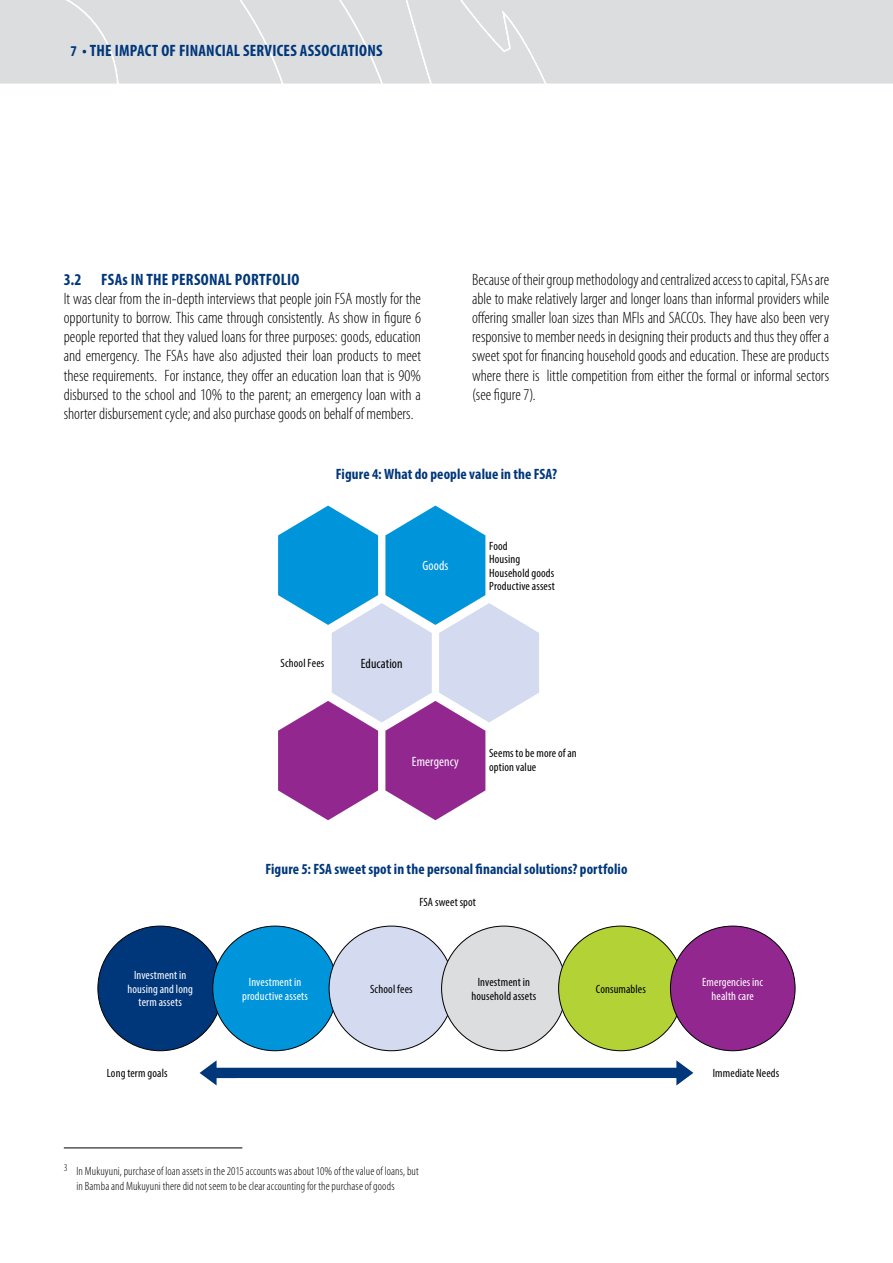
<style>
.page{position:relative;width:893px;height:1263px;background:#fff}
.page>*{position:absolute;margin:0;border:0;box-sizing:border-box;transform-origin:0 0}
.t1{font:300 condensed 16.5px/19.2px "Myriad Pro";color:#000;text-align:justify}
.t2{font:700 condensed 16.5px "Myriad Pro";letter-spacing:.015em;color:#00377b}
.t3{font:700 condensed 15px "Myriad Pro";letter-spacing:.005em;color:#00377b}
.t4{font:condensed 13.5px "Myriad Pro";letter-spacing:.01em;color:#fff}
.t5{font:condensed 13.5px "Myriad Pro";letter-spacing:.005em;color:#000}
.t6{font:condensed 12px/13.5px "Myriad Pro";letter-spacing:.01em;color:#000}
.t7{font:300 condensed 12px/14.4px "Myriad Pro";letter-spacing:.01em;color:#000}
.t8{font:condensed 12px/13.5px "Myriad Pro";letter-spacing:.01em;color:#fff;text-align:center}
.s1{font-size:15px}
</style>
<div class="page">
<div style="left:0;top:0;width:893px;height:84px;background:#dcddde"></div>
<hr style="left:64px;top:1147px;width:178px;height:1px;background:#000">
<svg style="left:278px;top:506px;width:261px;height:314px"></svg>
<div style="left:98px;top:926px;width:125px;height:125px;background:#00377b;border-radius:50%"></div>
<div style="left:213px;top:926px;width:124px;height:125px;background:#0095da;border-radius:50%"></div>
<div style="left:329px;top:926px;width:125px;height:125px;background:#d4daef;border-radius:50%"></div>
<div style="left:442px;top:926px;width:124px;height:125px;background:#dcddde;border-radius:50%"></div>
<div style="left:559px;top:926px;width:124px;height:125px;background:#b3d235;border-radius:50%"></div>
<div style="left:670px;top:926px;width:125px;height:125px;background:#92278f;border-radius:50%"></div>
<svg style="left:200px;top:1060px;width:493px;height:25px"></svg>
<p class="t2" style="left:71px;top:40px;width:314px"><span class="s1">7</span> • THE IMPACT OF FINANCIAL SERVICES ASSOCIATIONS</p>
<p class="t2" style="left:91px;top:40px;width:22px">FSA</p>
<p class="t2" style="left:161px;top:40px;width:98px">STUDY – REPORT</p>
<p class="t2" style="left:64px;top:269px;width:237px">3.2 FSAs IN THE PERSONAL PORTFOLIO</p>
<p class="t1" style="left:64px;top:289px;width:359px">It was clear from the in-depth interviews that people join FSA mostly for the opportunity to borrow. This came through consistently. As show in figure 6 people reported that they valued loans for three purposes: goods, education and emergency. The FSAs have also adjusted their loan products to meet these requirements. For instance, they offer an education loan that is 90% disbursed to the school and 10% to the parent; an emergency loan with a shorter disbursement cycle; and also purchase goods on behalf of members.</p>
<p class="t1" style="left:472px;top:269px;width:359px">Because of their group methodology and centralized access to capital, FSAs are able to make relatively larger and longer loans than informal providers while offering smaller loan sizes than MFIs and SACCOs. They have also been very responsive to member needs in designing their products and thus they offer a sweet spot for financing household goods and education. These are products where there is little competition from either the formal or informal sectors (see figure 7).</p>
<p class="t3" style="left:336px;top:465px;width:223px">Figure 4: What do people value in the FSA?</p>
<p class="t6" style="left:280px;top:656px;width:45px">School Fees</p>
<p class="t4" style="left:422px;top:558px;width:28px">Goods</p>
<p class="t5" style="left:361px;top:655px;width:43px">Education</p>
<p class="t6" style="left:489px;top:539px;width:67px">Food<br>Housing<br>Household goods<br>Productive assest</p>
<p class="t4" style="left:412px;top:753px;width:49px">Emergency</p>
<p class="t6" style="left:489px;top:746px;width:89px">Seems to be more of an option value</p>
<p class="t3" style="left:265px;top:859px;width:364px">Figure 5: FSA sweet spot in the personal financial solutions? portfolio</p>
<p class="t8" style="left:128px;top:968px;width:67px">Investment in housing and long term assets</p>
<p class="t6" style="left:107px;top:1066px;width:62px">Long term goals</p>
<p class="t8" style="left:242px;top:975px;width:67px">Investment in productive assets</p>
<p class="t6" style="left:419px;top:895px;width:58px">FSA sweet spot</p>
<p class="t6" style="left:370px;top:982px;width:44px">School fees</p>
<p class="t6" style="left:471px;top:975px;width:66px;text-align:center">Investment in household assets</p>
<p class="t7" style="left:77px;top:1164px;width:344px;text-indent:-13px"><sup>3</sup> In Mukuyuni, purchase of loan assets in the 2015 accounts was about 10% of the value of loans, but in Bamba and Mukuyuni there did not seem to be clear accounting for the purchase of goods</p>
<p class="t6" style="left:596px;top:982px;width:52px">Consumables</p>
<p class="t8" style="left:702px;top:975px;width:62px">Emergencies inc health care</p>
<p class="t6" style="left:713px;top:1066px;width:68px">Immediate Needs</p>
</div>
